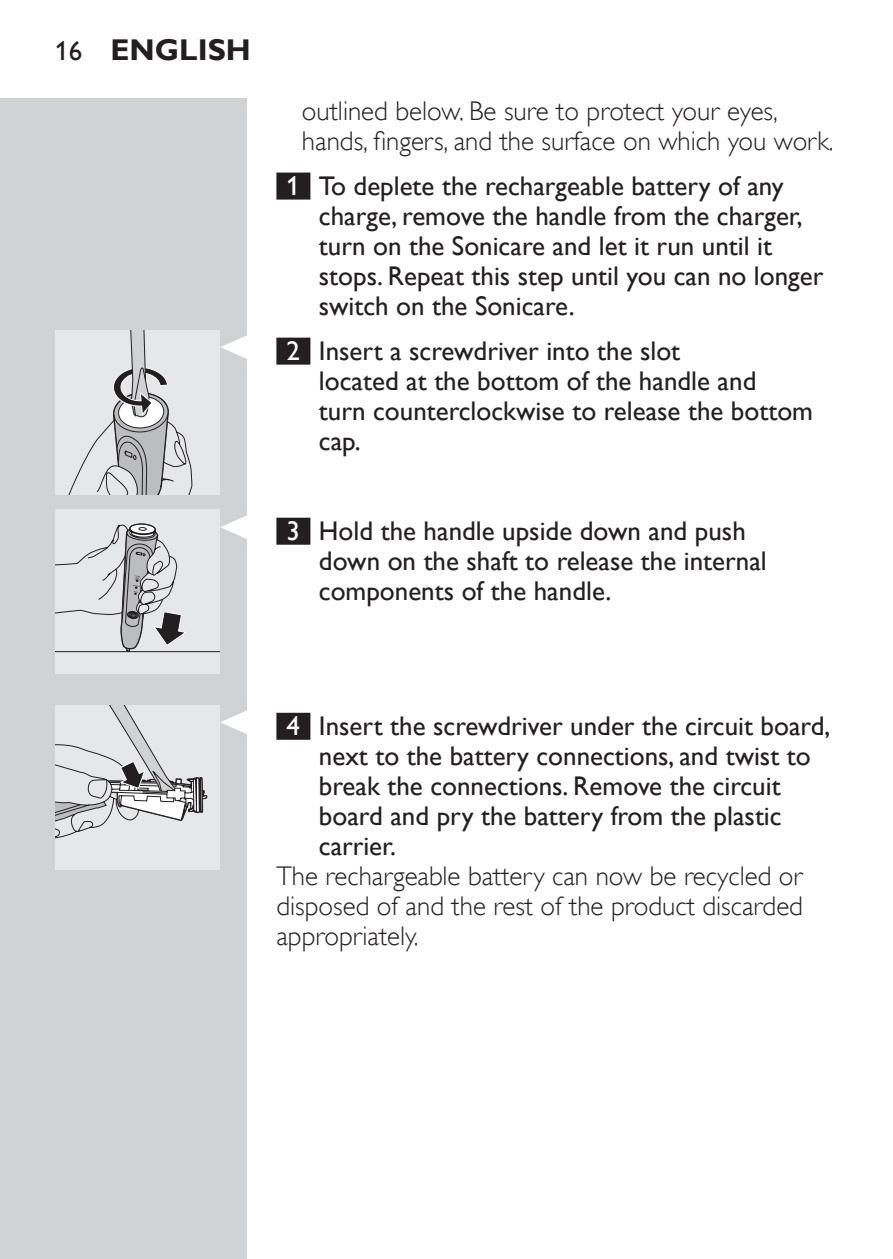
<style>
.page{position:relative;width:893px;height:1259px;background:#fff}
.page>*{position:absolute;margin:0;border:0;box-sizing:border-box;transform-origin:0 0}
.t1{font:700 30px "Gill Sans Alt One WGL";color:#231f20}
.t2{font:27px/30px "Gill Sans Alt One WGL";color:#231f20}
.t3{font:27px/30px "Gill Sans Alt One WGL Light";color:#231f20}
.s1{font-weight:400;font-size:27px}
.s2{color:#fff}
</style>
<div class="page">
<hr style="left:892px;top:98px;width:1px;height:1161px;background:#d1d2d4">
<div style="left:0;top:98px;width:247px;height:1161px;background:#d1d2d4"></div>
<div style="left:276px;top:173px;width:34px;height:27px;background:#231f20"></div>
<div style="left:276px;top:338px;width:34px;height:27px;background:#231f20"></div>
<div style="left:276px;top:518px;width:34px;height:27px;background:#231f20"></div>
<div style="left:276px;top:713px;width:34px;height:27px;background:#231f20"></div>
<svg style="left:221px;top:335px;width:26px;height:24px"></svg>
<div style="left:55px;top:330px;width:165px;height:165px;background:#e6e7e9"></div>
<svg style="left:68px;top:330px;width:124px;height:165px"></svg>
<svg style="left:55px;top:510px;width:192px;height:164px;background:#d4d4d6"></svg>
<svg style="left:221px;top:710px;width:26px;height:24px"></svg>
<div style="left:55px;top:705px;width:165px;height:165px;background:#e6e7e9"></div>
<svg style="left:55px;top:705px;width:153px;height:134px"></svg>
<p class="t1" style="left:55px;top:29px;width:197px"><span class="s1">16</span> ENGLISH</p>
<p class="t3" style="left:302px;top:96px;width:533px">outlined below. Be sure to protect your eyes, hands, fingers, and the surface on which you work.</p>
<p class="t2" style="left:319px;top:171px;width:506px;text-indent:-32px"><span class="s2">1</span> To deplete the rechargeable battery of any charge, remove the handle from the charger, turn on the Sonicare and let it run until it stops. Repeat this step until you can no longer switch on the Sonicare.</p>
<p class="t2" style="left:319px;top:336px;width:496px;text-indent:-32px"><span class="s2">2</span> Insert a screwdriver into the slot<br>located at the bottom of the handle and<br>turn counterclockwise to release the bottom cap.</p>
<p class="t2" style="left:319px;top:516px;width:449px;text-indent:-32px"><span class="s2">3</span> Hold the handle upside down and push down on the shaft to release the internal components of the handle.</p>
<p class="t2" style="left:319px;top:711px;width:513px;text-indent:-32px"><span class="s2">4</span> Insert the screwdriver under the circuit board, next to the battery connections, and twist to break the connections. Remove the circuit board and pry the battery from the plastic carrier.</p>
<p class="t3" style="left:276px;top:861px;width:528px;text-align:justify">The rechargeable battery can now be recycled or disposed of and the rest of the product discarded appropriately.</p>
</div>
